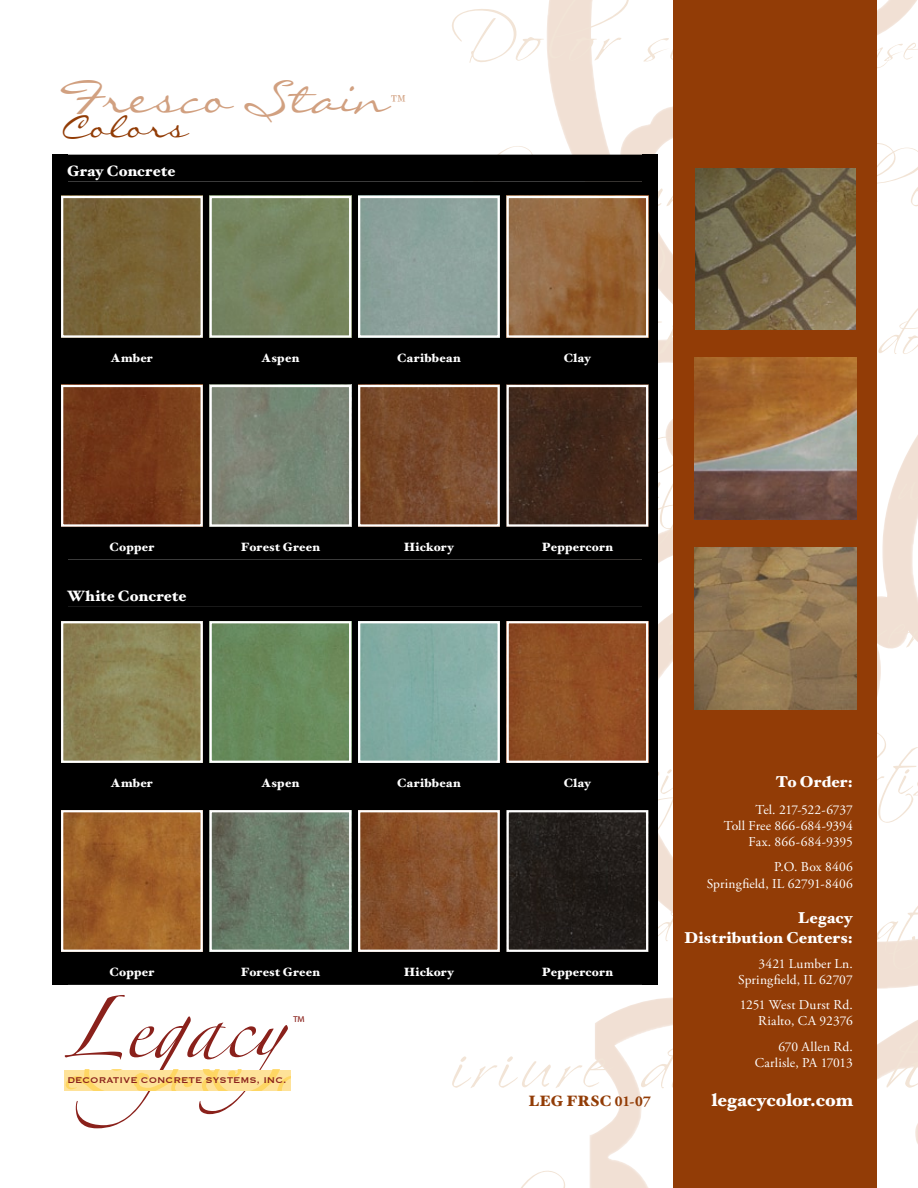
<style>
.page{position:relative;width:918px;height:1188px;background:#fff}
.page>*{position:absolute;margin:0;border:0;box-sizing:border-box;transform-origin:0 0}
.t1{font:44.55px "Liorah BT";color:#d1a080}
.t2{font:31.8px "Liorah BT";color:#923c06}
.t3{font:900 18px "Hoefler Text";letter-spacing:-.005em;color:#fff}
.t4{font:900 15.75px/19.8px "Hoefler Text";letter-spacing:.005em;color:#fff;text-align:right}
.t5{font:900 15px "Hoefler Text";letter-spacing:.01em;color:#fff}
.t6{font:900 15px "Hoefler Text";letter-spacing:.005em;color:#923c06}
.t7{font:14.4px "Myriad";color:#8a211b}
.t8{font:13.5px/16.2px "Adobe Garamond Pro";letter-spacing:.01em;color:#fff;text-align:right}
.t9{font:13.5px/16.2px "Adobe Garamond";letter-spacing:.01em;color:#fff;text-align:right}
.t10{font:900 12px "Hoefler Text";letter-spacing:.015em;color:#fff}
.t11{font:10.8px "Copperplate";color:#8a211b}
.s1{font-size:24px}
.s2{font-family:"Adobe Garamond Pro";font-weight:700}
</style>
<div class="page">
<svg style="left:657px;top:681px;width:223px;height:199px"></svg>
<svg style="left:590px;top:986px;width:328px;height:202px"></svg>
<svg style="left:548px;top:0;width:369px;height:143px"></svg>
<svg style="left:452px;top:0;width:177px;height:68px"></svg>
<svg style="left:643px;top:13px;width:31px;height:76px"></svg>
<svg style="left:877px;top:42px;width:41px;height:26px"></svg>
<svg style="left:451px;top:143px;width:467px;height:538px"></svg>
<svg style="left:657px;top:747px;width:17px;height:96px"></svg>
<svg style="left:877px;top:730px;width:41px;height:93px"></svg>
<svg style="left:657px;top:880px;width:261px;height:106px"></svg>
<svg style="left:452px;top:1056px;width:162px;height:32px"></svg>
<svg style="left:641px;top:1007px;width:33px;height:82px"></svg>
<svg style="left:887px;top:997px;width:31px;height:91px"></svg>
<svg style="left:521px;top:1170px;width:117px;height:18px"></svg>
<div style="left:674px;top:0;width:203px;height:1188px;background:#923c06"></div>
<img style="left:694px;top:547px;width:162px;height:162px">
<img style="left:695px;top:169px;width:161px;height:160px">
<img style="left:694px;top:358px;width:162px;height:162px">
<svg style="left:65px;top:995px;width:225px;height:133px"></svg>
<div style="left:52px;top:155px;width:15px;height:490px;background:#000"></div>
<div style="left:642px;top:155px;width:15px;height:461px;background:#000"></div>
<div style="left:52px;top:607px;width:15px;height:378px;background:#000"></div>
<div style="left:642px;top:607px;width:15px;height:378px;background:#000"></div>
<div style="left:67px;top:155px;width:575px;height:27px;background:#000"></div>
<div style="left:61px;top:182px;width:587px;height:803px;background:#000"></div>
<img style="left:64px;top:199px;width:136px;height:136px">
<div style="left:61px;top:196px;width:142px;height:142px;border:2px solid #fff"></div>
<div style="left:213px;top:199px;width:135px;height:136px;background:#768560"></div>
<div style="left:210px;top:196px;width:141px;height:142px;border:2px solid #fff"></div>
<div style="left:361px;top:199px;width:136px;height:136px;background:#8ca29d"></div>
<div style="left:358px;top:196px;width:142px;height:142px;border:2px solid #fff"></div>
<img style="left:510px;top:199px;width:135px;height:136px">
<div style="left:507px;top:196px;width:141px;height:142px;border:2px solid #fff"></div>
<img style="left:64px;top:388px;width:136px;height:136px">
<div style="left:61px;top:385px;width:142px;height:142px;border:2px solid #fff"></div>
<img style="left:213px;top:388px;width:135px;height:136px">
<div style="left:210px;top:385px;width:141px;height:142px;border:2px solid #fff"></div>
<img style="left:361px;top:388px;width:136px;height:136px">
<div style="left:358px;top:385px;width:142px;height:142px;border:2px solid #fff"></div>
<img style="left:510px;top:388px;width:135px;height:136px">
<div style="left:507px;top:385px;width:141px;height:142px;border:2px solid #fff"></div>
<img style="left:64px;top:624px;width:136px;height:136px">
<div style="left:61px;top:621px;width:142px;height:142px;border:2px solid #fff"></div>
<div style="left:213px;top:624px;width:135px;height:136px;background:#688b5c"></div>
<div style="left:210px;top:621px;width:141px;height:142px;border:2px solid #fff"></div>
<img style="left:361px;top:624px;width:136px;height:136px">
<div style="left:358px;top:621px;width:142px;height:142px;border:2px solid #fff"></div>
<img style="left:510px;top:624px;width:135px;height:136px">
<div style="left:507px;top:621px;width:141px;height:142px;border:2px solid #fff"></div>
<img style="left:64px;top:813px;width:136px;height:136px">
<div style="left:61px;top:810px;width:142px;height:142px;border:2px solid #fff"></div>
<img style="left:213px;top:813px;width:135px;height:136px">
<div style="left:210px;top:810px;width:141px;height:142px;border:2px solid #fff"></div>
<img style="left:361px;top:813px;width:136px;height:136px">
<div style="left:358px;top:810px;width:142px;height:142px;border:2px solid #fff"></div>
<img style="left:510px;top:813px;width:135px;height:136px">
<div style="left:507px;top:810px;width:141px;height:142px;border:2px solid #fff"></div>
<h1 class="t1" style="left:63px;top:71px;width:347px">Fresco Stain<span class="s1">™</span></h1>
<h2 class="t2" style="left:63px;top:107px;width:126px">Colors</h2>
<p class="t5" style="left:67px;top:162px;width:110px">Gray Concrete</p>
<p class="t10" style="left:111px;top:350px;width:43px">Amber</p>
<p class="t10" style="left:262px;top:350px;width:39px">Aspen</p>
<p class="t10" style="left:397px;top:350px;width:65px">Caribbean</p>
<p class="t10" style="left:564px;top:350px;width:29px">Clay</p>
<p class="t10" style="left:109px;top:539px;width:46px">Copper</p>
<p class="t10" style="left:241px;top:539px;width:81px">Forest Green</p>
<p class="t10" style="left:404px;top:539px;width:52px">Hickory</p>
<p class="t10" style="left:542px;top:539px;width:73px">Peppercorn</p>
<p class="t5" style="left:67px;top:587px;width:121px">White Concrete</p>
<p class="t10" style="left:111px;top:776px;width:43px">Amber</p>
<p class="t10" style="left:262px;top:776px;width:39px">Aspen</p>
<p class="t10" style="left:397px;top:776px;width:65px">Caribbean</p>
<p class="t10" style="left:564px;top:776px;width:29px">Clay</p>
<p class="t10" style="left:109px;top:965px;width:46px">Copper</p>
<p class="t10" style="left:241px;top:965px;width:81px">Forest Green</p>
<p class="t10" style="left:404px;top:965px;width:52px">Hickory</p>
<p class="t10" style="left:542px;top:965px;width:73px">Peppercorn</p>
<p class="t7" style="left:293px;top:1014px;width:13px">™</p>
<p class="t11" style="left:67px;top:1073px;width:221px">DECORATIVE CONCRETE SYSTEMS, INC.</p>
<p class="t6" style="left:528px;top:1092px;width:124px">LEG FRSC <span class="s2">01-07</span></p>
<h3 class="t4" style="left:776px;top:772px;width:79px">To Order:</h3>
<p class="t9" style="left:724px;top:802px;width:130px">Tel. 217-522-6737<br>Toll Free 866-684-9394<br>Fax. 866-684-9395</p>
<p class="t9" style="left:707px;top:859px;width:148px">P.O. Box 8406<br>Springfield, IL 62791-8406</p>
<h3 class="t4" style="left:684px;top:907px;width:170px">Legacy<br>Distribution Centers:</h3>
<p class="t8" style="left:738px;top:956px;width:116px">3421 Lumber Ln.<br>Springfield, IL 62707</p>
<p class="t8" style="left:740px;top:997px;width:115px">1251 West Durst Rd.<br>Rialto, CA 92376</p>
<p class="t8" style="left:755px;top:1039px;width:100px">670 Allen Rd.<br>Carlisle, PA 17013</p>
<h3 class="t3" style="left:712px;top:1090px;width:142px">legacycolor.com</h3>
</div>
